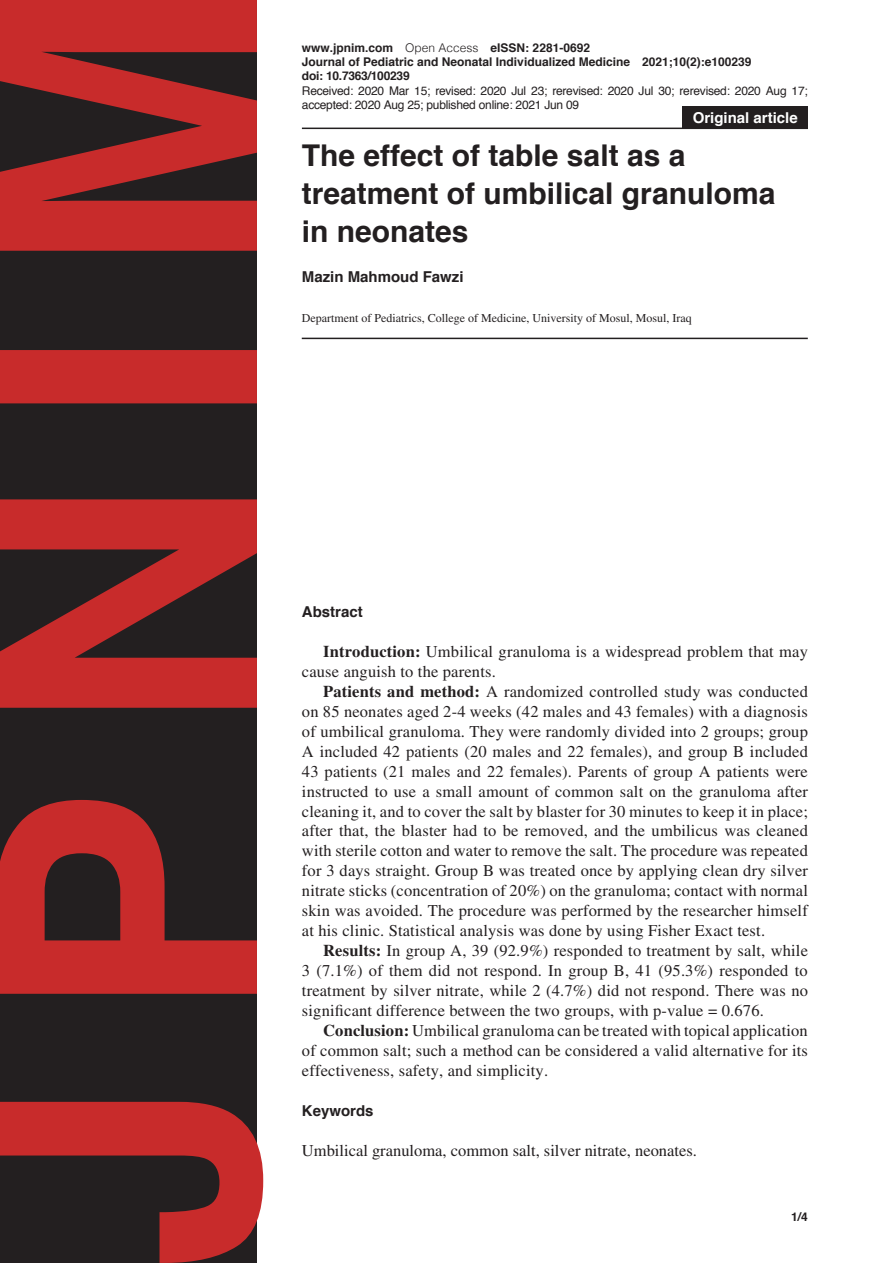
<style>
.page{position:relative;width:893px;height:1263px;background:#fff}
.page>*{position:absolute;margin:0;border:0;box-sizing:border-box;transform-origin:0 0}
.Heading1{font:700 30px/38.2px "Helvetica";color:#231f20}
.Body1{font:16.5px/20px "Times LT Std";letter-spacing:.01em;color:#231f20;text-align:justify}
.Body2{font:16.5px "Times LT Std";color:#231f20}
.Heading2-AUT{font:700 15px "Helvetica";color:#231f20}
.Heading2{font:700 15px "Helvetica";color:#231f20}
.Article_Description{font:700 15px "Helvetica";color:#fff}
.Footer_Right{font:12px/14.4px "Helvetica";letter-spacing:-.02em;color:#231f20}
.Footer_Right-2{font:700 12px "Helvetica";color:#231f20}
.Body3{font:12px "Times LT Std";color:#231f20}
.Footer_Right-3{font:700 12px "Helvetica";letter-spacing:-.02em;color:#231f20}
.Page_Right{font:700 12px "Helvetica";color:#231f20}
.s1{font-weight:300}
.s2{font-weight:700}
</style>
<div class="page">
<svg style="left:0;top:0;width:263px;height:1263px;background:#6e2929"></svg>
<hr style="left:302px;top:128px;width:506px;height:1px;background:#231f20">
<hr style="left:302px;top:338px;width:506px;height:1px;background:#231f20">
<div style="left:682px;top:106px;width:126px;height:22px;background:#231f20"></div>
<p class="Footer_Right-2" style="left:302px;top:38px;width:290px">www.jpnim.com <span class="s1">Open Access</span> eISSN: 2281-0692</p>
<p class="Footer_Right-2" style="left:302px;top:52px;width:451px">Journal of Pediatric and Neonatal Individualized Medicine 2021;10(2):e100239</p>
<p class="Footer_Right-3" style="left:302px;top:66px;width:109px">doi: 10.7363/100239</p>
<p class="Footer_Right" style="left:302px;top:84px;width:507px">Received: 2020 Mar 15; revised: 2020 Jul 23; rerevised: 2020 Jul 30; rerevised: 2020 Aug 17; accepted: 2020 Aug 25; published online: 2021 Jun 09</p>
<p class="Heading1" style="left:302px;top:136px;width:475px">The effect of table salt as a treatment of umbilical granuloma in neonates</p>
<p class="Heading2-AUT" style="left:302px;top:265px;width:163px">Mazin Mahmoud Fawzi</p>
<p class="Body3" style="left:302px;top:311px;width:391px">Department of Pediatrics, College of Medicine, University of Mosul, Mosul, Iraq</p>
<p class="Article_Description" style="left:693px;top:106px;width:107px">Original article</p>
<p class="Heading2" style="left:302px;top:600px;width:62px">Abstract</p>
<p class="Body1" style="left:302px;top:641px;width:507px;text-indent:21px"><span class="s2">Introduction:</span> Umbilical granuloma is a widespread problem that may cause anguish to the parents.</p>
<p class="Body1" style="left:302px;top:681px;width:508px;text-indent:21px"><span class="s2">Patients and method:</span> A randomized controlled study was conducted on 85 neonates aged 2-4 weeks (42 males and 43 females) with a diagnosis of umbilical granuloma. They were randomly divided into 2 groups; group A included 42 patients (20 males and 22 females), and group B included 43 patients (21 males and 22 females). Parents of group A patients were instructed to use a small amount of common salt on the granuloma after cleaning it, and to cover the salt by blaster for 30 minutes to keep it in place; after that, the blaster had to be removed, and the umbilicus was cleaned with sterile cotton and water to remove the salt. The procedure was repeated for 3 days straight. Group B was treated once by applying clean dry silver nitrate sticks (concentration of 20%) on the granuloma; contact with normal skin was avoided. The procedure was performed by the researcher himself at his clinic. Statistical analysis was done by using Fisher Exact test.</p>
<p class="Body1" style="left:302px;top:940px;width:508px;text-indent:21px"><span class="s2">Results:</span> In group A, 39 (92.9%) responded to treatment by salt, while 3 (7.1%) of them did not respond. In group B, 41 (95.3%) responded to treatment by silver nitrate, while 2 (4.7%) did not respond. There was no significant difference between the two groups, with p-value = 0.676.</p>
<p class="Body1" style="left:302px;top:1020px;width:508px;text-indent:21px"><span class="s2">Conclusion:</span> Umbilical granuloma can be treated with topical application of common salt; such a method can be considered a valid alternative for its effectiveness, safety, and simplicity.</p>
<p class="Heading2" style="left:302px;top:1098px;width:73px">Keywords</p>
<p class="Body2" style="left:302px;top:1141px;width:397px">Umbilical granuloma, common salt, silver nitrate, neonates.</p>
<p class="Page_Right" style="left:791px;top:1207px;width:18px">1/4</p>
</div>
